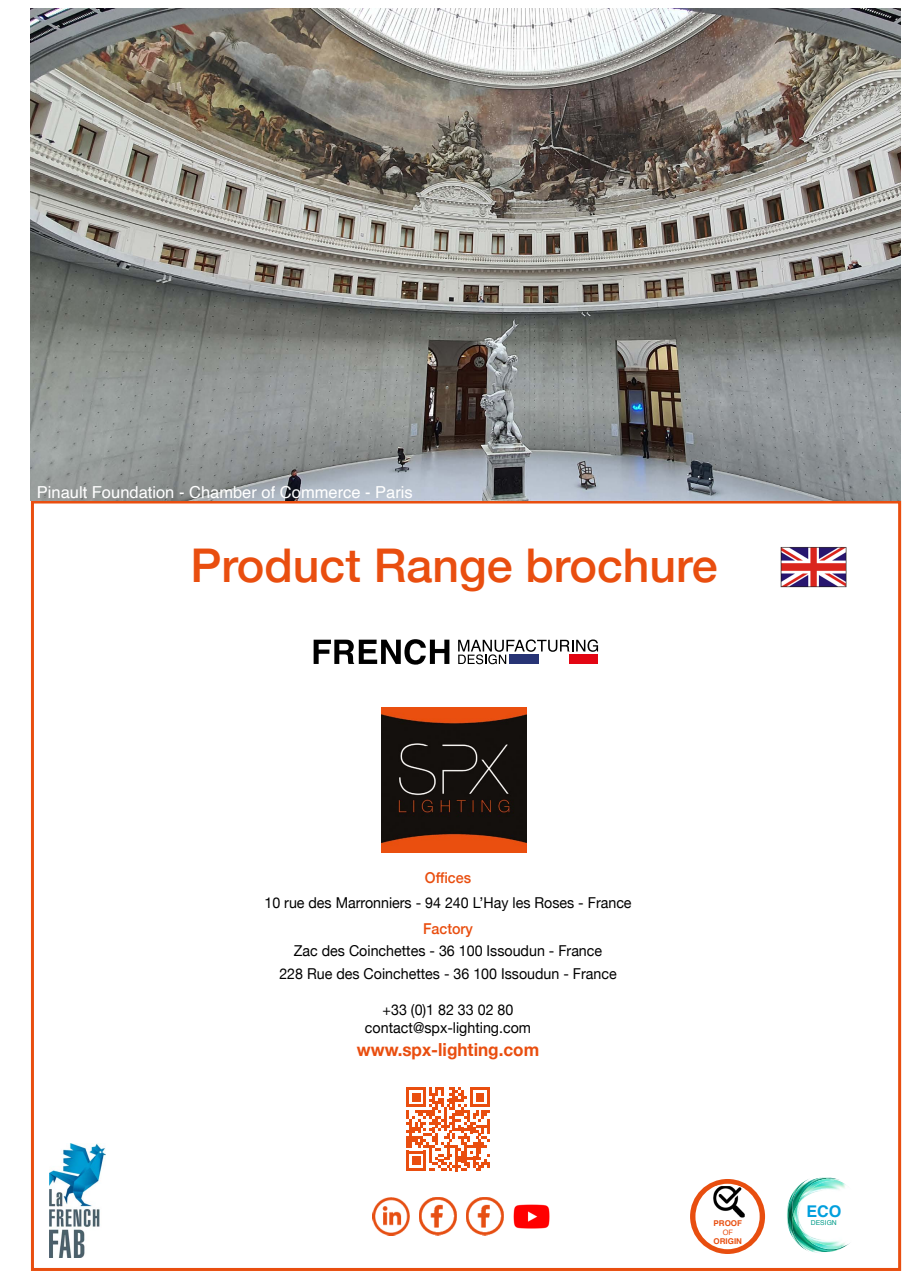
<style>
.page{position:relative;width:908px;height:1278px;background:#fff}
.page>*{position:absolute;margin:0;border:0;box-sizing:border-box;transform-origin:0 0}
.t1{font:500 46.5px "Helvetica Neue";color:#e94e0f}
.t2{font:700 18px "Helvetica Neue";color:#e94e0f;scale:.95 1}
.t3{font:16.5px "Helvetica";color:#fff}
.t4{font:700 16.2px "Helvetica";color:#009fdd}
.t5{font:15px/22.5px "Helvetica Neue";color:#000;text-align:center;scale:.95 1}
.t6{font:500 15px "Helvetica Neue";color:#e94e0f;scale:.95 1}
.t7{font:700 7.95px "Helvetica";color:#e84e0f}
.t8{font:7.35px "Helvetica";color:#e84e0f}
.t9{font:6.75px "Helvetica";color:#009b89}
</style>
<div class="page">
<img style="left:31px;top:8px;width:869px;height:492px">
<img style="left:381px;top:707px;width:146px;height:145px">
<svg style="left:314px;top:639px;width:135px;height:25px"></svg>
<svg style="left:458px;top:639px;width:140px;height:25px"></svg>
<div style="left:569px;top:655px;width:29px;height:9px;background:#e30613"></div>
<div style="left:510px;top:655px;width:29px;height:9px;background:#273475"></div>
<div style="left:539px;top:655px;width:30px;height:9px;background:#fff"></div>
<img style="left:49px;top:1143px;width:57px;height:114px">
<svg style="left:406px;top:1087px;width:84px;height:84px"></svg>
<img style="left:829px;top:1178px;width:13px;height:12px">
<img style="left:806px;top:1178px;width:23px;height:12px">
<svg style="left:806px;top:1178px;width:5px;height:5px"></svg>
<img style="left:795px;top:1180px;width:11px;height:10px">
<img style="left:841px;top:1243px;width:4px;height:6px">
<img style="left:794px;top:1190px;width:47px;height:62px">
<img style="left:787px;top:1191px;width:10px;height:48px">
<div style="left:690px;top:1179px;width:75px;height:75px;background:#e84e0f;border-radius:50%"></div>
<div style="left:695px;top:1184px;width:65px;height:65px;background:#fff;border-radius:50%"></div>
<img style="left:713px;top:1186px;width:32px;height:31px">
<img style="left:373px;top:1198px;width:37px;height:37px">
<img style="left:419px;top:1198px;width:38px;height:37px">
<img style="left:466px;top:1198px;width:38px;height:37px">
<img style="left:513px;top:1204px;width:37px;height:25px">
<img style="left:780px;top:547px;width:67px;height:41px">
<p class="t3" style="left:37px;top:479px;width:377px">Pinault Foundation - Chamber of Commerce - Paris</p>
<h1 class="t1" style="left:190px;top:528px;width:529px">Product Range brochure</h1>
<p class="t6" style="left:425px;top:865px;width:50px">Offices</p>
<p class="t5" style="left:264px;top:893px;width:388px">10 rue des Marronniers - 94 240 L’Hay les Roses - France</p>
<p class="t6" style="left:423px;top:916px;width:54px">Factory</p>
<p class="t5" style="left:279px;top:941px;width:357px">Zac des Coinchettes - 36 100 Issoudun - France<br>228 Rue des Coinchettes - 36 100 Issoudun - France</p>
<p class="t5" style="left:365px;top:1001px;width:176px;line-height:18px">+33 (0)1 82 33 02 80 contact@spx-lighting.com</p>
<p class="t2" style="left:357px;top:1036px;width:193px">www.spx-lighting.com</p>
<p class="t4" style="left:806px;top:1198px;width:36px">ECO</p>
<p class="t7" style="left:714px;top:1216px;width:30px">PROOF</p>
<p class="t9" style="left:811px;top:1217px;width:27px">DESIGN</p>
<p class="t8" style="left:723px;top:1226px;width:12px">OF</p>
<p class="t7" style="left:714px;top:1235px;width:30px">ORIGIN</p>
</div>
